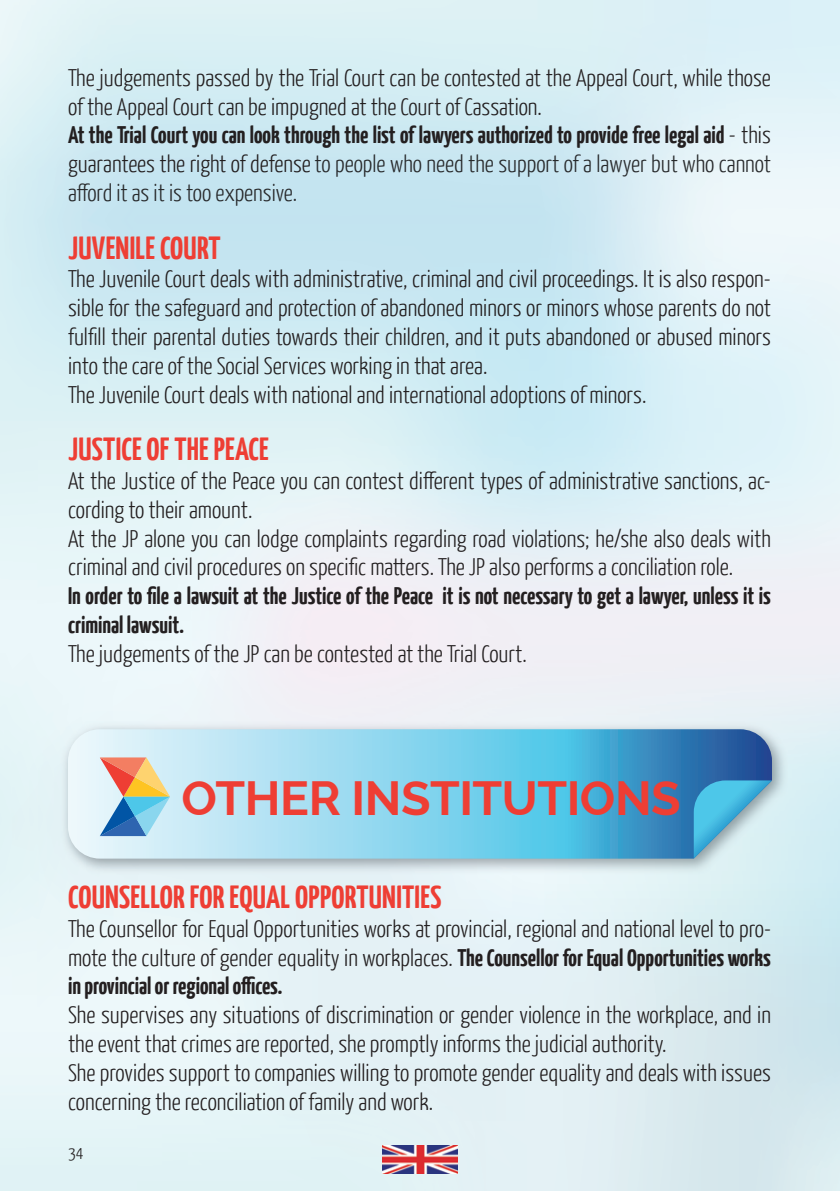
<style>
.page{position:relative;width:840px;height:1191px;background:#fff}
.page>*{position:absolute;margin:0;border:0;box-sizing:border-box;transform-origin:0 0}
.t1{font:700 48px "Raleway";letter-spacing:-.01em;color:#ee3e34}
.t2{font:700 32px "Yanone Kaffeesatz";letter-spacing:.01em;color:#ee3e34}
.t3{font:300 24px/28.8px "Yanone Kaffeesatz";color:#231f20}
.t4{font:700 24px/28.8px "Yanone Kaffeesatz";color:#231f20}
.t5{font:300 18px "Yanone Kaffeesatz";color:#231f20}
.s1{font-weight:700}
.s2{color:#282a2c}
</style>
<div class="page">
<img style="left:839px;top:458px;width:1px;height:733px">
<img style="left:125px;top:874px;width:643px;height:317px">
<img style="left:382px;top:1145px;width:75px;height:28px">
<img style="left:61px;top:722px;width:726px;height:152px">
<svg style="left:68px;top:729px;width:703px;height:129px;background:#83c8e5"></svg>
<svg style="left:693px;top:780px;width:78px;height:78px;background:#82c7de"></svg>
<svg style="left:100px;top:757px;width:70px;height:79px;background:#b1b4b1"></svg>
<p class="t3" style="left:68px;top:65px;width:704px">The judgements passed by the Trial Court can be contested at the Appeal Court, while those of the Appeal Court can be impugned at the Court of Cassation.<br><span class="s1">At the Trial Court you can look through the list of lawyers authorized to provide free legal aid</span> - this guarantees the right of defense<span class="s2">to people who need the support of a lawyer but who cannot afford it as it is too expensive.</span></p>
<h2 class="t2" style="left:68px;top:235px;width:154px">JUVENILE COURT</h2>
<p class="t3" style="left:68px;top:266px;width:704px">The Juvenile Court deals with administrative, criminal and civil proceedings. It is also respon&shy;sible for the safeguard and protection of abandoned minors or minors whose parents do not fulfill their parental duties towards their children, and it puts abandoned or abused minors into the care of the Social Services working in that area.<br>The Juvenile Court deals with national and international adoptions of minors.</p>
<h2 class="t2" style="left:68px;top:437px;width:202px">JUSTICE OF THE PEACE</h2>
<p class="t3" style="left:68px;top:468px;width:704px">At the Justice of the Peace you can contest different types of administrative sanctions, ac&shy;cording to their amount.<br>At the JP alone you can lodge complaints regarding road violations; he/she also deals with criminal and civil procedures on specific matters. The JP also performs a conciliation role.</p>
<p class="t4" style="left:68px;top:583px;width:704px">In order to file a lawsuit at the Justice of the Peace it is not necessary to get a lawyer, unless it is criminal lawsuit.</p>
<p class="t3" style="left:68px;top:641px;width:460px">The judgements of the JP can be contested at the Trial Court.</p>
<h1 class="t1" style="left:181px;top:770px;width:500px">OTHER INSTITUTIONS</h1>
<h2 class="t2" style="left:68px;top:884px;width:374px">COUNSELLOR FOR EQUAL OPPORTUNITIES</h2>
<p class="t3" style="left:68px;top:916px;width:704px;text-align:justify">The Counsellor for Equal Opportunities works at provincial, regional and national level to pro&shy;mote the culture of gender equality in workplaces. <span class="s1">The Counsellor for Equal Opportunities works in provincial or regional offices.</span></p>
<p class="t3" style="left:68px;top:1002px;width:704px">She supervises any situations of discrimination or gender violence in the workplace, and in the event that crimes are reported, she promptly informs the judicial authority.<br>She provides support to companies willing to promote gender equality and deals with issues concerning the reconciliation of family and work.</p>
<p class="t5" style="left:68px;top:1145px;width:17px">34</p>
</div>
